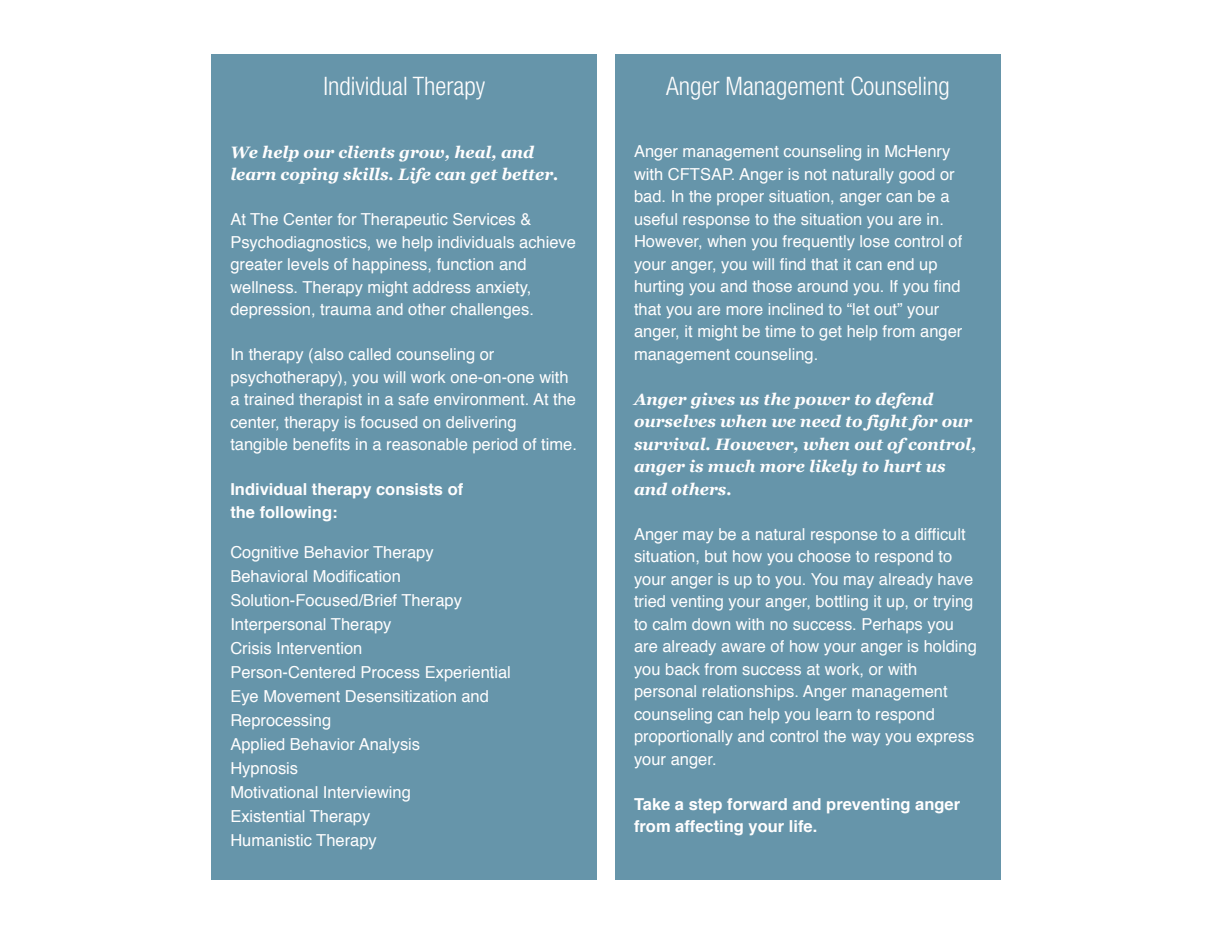
<style>
.page{position:relative;width:1215px;height:945px;background:#fff}
.page>*{position:absolute;margin:0;border:0;box-sizing:border-box;transform-origin:0 0}
.t1{font:300 condensed 25.5px "Helvetica Neue";color:#fffefe}
.t2{font:16.5px/22.5px "Helvetica";color:#fffefe}
.t3{font:italic 700 16.5px/22.5px "Georgia";color:#fffefe}
.t4{font:700 16.5px/22.5px "Helvetica";color:#fffefe}
</style>
<div class="page">
<div style="left:212px;top:54px;width:385px;height:826px;background:#6695aa"></div>
<div style="left:615px;top:54px;width:386px;height:826px;background:#6695aa"></div>
<h1 class="t1" style="left:323px;top:72px;width:163px">Individual Therapy</h1>
<p class="t3" style="left:230px;top:140px;width:330px">We help our clients grow, heal, and learn coping skills. Life can get better.</p>
<p class="t2" style="left:230px;top:209px;width:347px">At The Center for Therapeutic Services &amp; Psychodiagnostics, we help individuals achieve greater levels of happiness, function and wellness. Therapy might address anxiety, depression, trauma and other challenges.</p>
<p class="t2" style="left:230px;top:344px;width:348px">In therapy (also called counseling or psychotherapy), you will work one-on-one with a trained therapist in a safe environment. At the center, therapy is focused on delivering tangible benefits in a reasonable period of time.</p>
<p class="t4" style="left:230px;top:478px;width:234px">Individual therapy consists of the following:</p>
<p class="t2" style="left:230px;top:541px;width:282px;line-height:24px">Cognitive Behavior Therapy<br>Behavioral Modification<br>Solution-Focused/Brief Therapy<br>Interpersonal Therapy<br>Crisis Intervention<br>Person-Centered Process Experiential<br>Eye Movement Desensitization and<br>Reprocessing<br>Applied Behavior Analysis<br>Hypnosis<br>Motivational Interviewing<br>Existential Therapy<br>Humanistic Therapy</p>
<h1 class="t1" style="left:666px;top:72px;width:285px">Anger Management Counseling</h1>
<p class="t2" style="left:634px;top:141px;width:330px">Anger management counseling in McHenry with CFTSAP. Anger is not naturally good or bad. In the proper situation, anger can be a useful response to the situation you are in.<br>However, when you frequently lose control of your anger, you will find that it can end up hurting you and those around you. If you find that you are more inclined to “let out” your anger, it might be time to get help from anger management counseling.</p>
<p class="t3" style="left:634px;top:387px;width:344px">Anger gives us the power to defend ourselves when we need to fight for our survival. However, when out of control, anger is much more likely to hurt us and others.</p>
<p class="t2" style="left:634px;top:523px;width:344px">Anger may be a natural response to a difficult situation, but how you choose to respond to your anger is up to you. You may already have tried venting your anger, bottling it up, or trying to calm down with no success. Perhaps you are already aware of how your anger is holding you back from success at work, or with personal relationships. Anger management counseling can help you learn to respond proportionally and control the way you express your anger.</p>
<p class="t4" style="left:634px;top:793px;width:328px">Take a step forward and preventing anger from affecting your life.</p>
</div>
